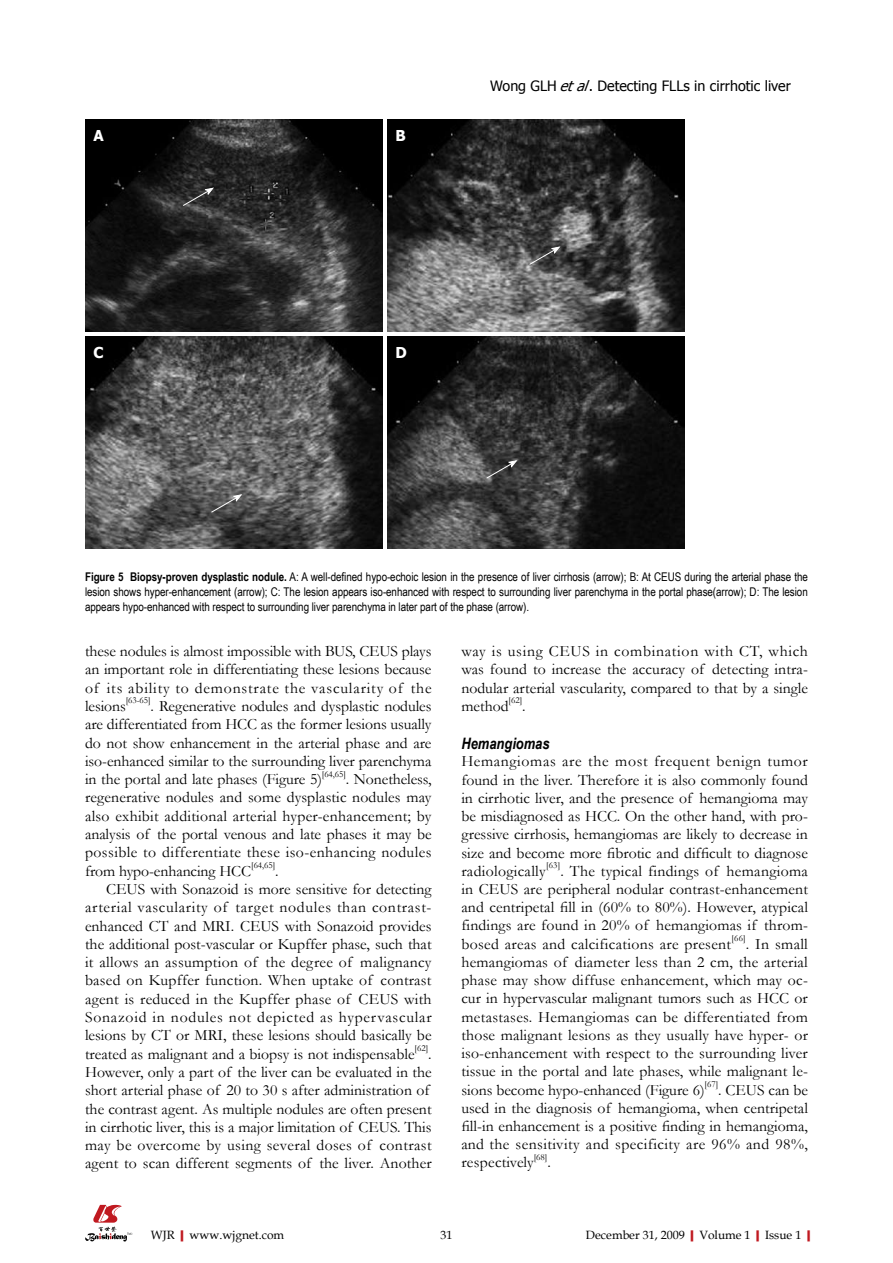
<style>
.page{position:relative;width:893px;height:1263px;background:#fff}
.page>*{position:absolute;margin:0;border:0;box-sizing:border-box;transform-origin:0 0}
.t1{font:15.75px/18.3px "Garamond";color:#000;text-align:justify}
.t2{font:15.75px "Garamond";letter-spacing:.045em;color:#000}
.t3{font:15.75px "Garamond";letter-spacing:.02em;color:#000}
.t4{font:15.75px "Garamond";letter-spacing:.05em;color:#000}
.t5{font:italic 700 15.75px "Arial Narrow";color:#000}
.t6{font:700 15px "Tahoma";color:#fff}
.t7{font:14.25px "Tahoma";color:#000}
.t8{font:12px/15px "Arial Narrow";letter-spacing:-.005em;color:#000;text-align:justify}
.t9{font:12px "Book Antiqua";color:#000}
.t10{font:9.15px "Garamond";letter-spacing:-.005em;color:#000}
.s1{font-style:italic}
.s2{font-weight:700}
.s3{font-weight:700;color:#c01920}
</style>
<div class="page">
<img style="left:387px;top:336px;width:298px;height:212px">
<img style="left:85px;top:336px;width:298px;height:212px">
<svg style="left:211px;top:494px;width:31px;height:19px"></svg>
<svg style="left:486px;top:460px;width:31px;height:19px"></svg>
<img style="left:387px;top:119px;width:298px;height:212px">
<svg style="left:529px;top:246px;width:31px;height:19px"></svg>
<img style="left:85px;top:119px;width:298px;height:212px">
<svg style="left:183px;top:188px;width:30px;height:18px"></svg>
<svg style="left:85px;top:1205px;width:48px;height:36px"></svg>
<p class="t6" style="left:94px;top:125px;width:12px">A</p>
<p class="t6" style="left:396px;top:125px;width:12px">B</p>
<p class="t6" style="left:94px;top:342px;width:12px">C</p>
<p class="t6" style="left:396px;top:342px;width:13px">D</p>
<p class="t7" style="left:490px;top:77px;width:302px">Wong GLH <span class="s1">etal</span>. Detecting FLLs in cirrhotic liver</p>
<p class="t8" style="left:85px;top:568px;width:724px"><span class="s2">Figure 5 Biopsy-proven dysplastic nodule.</span> A: A well-defined hypo-echoic lesion in the presence of liver cirrhosis (arrow); B: At CEUS during the arterial phase the lesion shows hyper-enhancement (arrow); C: The lesion appears iso-enhanced with respect to surrounding liver parenchyma in the portal phase(arrow); D: The lesion appears hypo-enhanced with respect to surrounding liver parenchyma in later part of the phase (arrow).</p>
<p class="t1" style="left:85px;top:641px;width:348px">these nodules is almost impossible with BUS, CEUS plays an important role in differentiating these lesions because of its ability to demonstrate the vascularity of the lesions</p>
<p class="t10" style="left:126px;top:694px;width:26px">[63-65]</p>
<p class="t1" style="left:85px;top:696px;width:348px;text-indent:66px">. Regenerative nodules and dysplastic nodules are differentiated from HCC as the former lesions usually do not show enhancement in the arterial phase and are iso-enhanced similar to the surrounding liver parenchyma in the portal and late phases (Figure 5)</p>
<p class="t10" style="left:322px;top:767px;width:25px">[64,65]</p>
<p class="t1" style="left:85px;top:770px;width:348px;text-indent:261px">. Nonetheless, regenerative nodules and some dysplastic nodules may also exhibit additional arterial hyper-enhancement; by analysis of the portal venous and late phases it may be possible to differentiate these iso-enhancing nodules from hypo-enhancing HCC</p>
<p class="t10" style="left:251px;top:859px;width:25px">[64,65]</p>
<p class="t1" style="left:275px;top:861px;width:5px">.</p>
<p class="t1" style="left:106px;top:879px;width:327px">CEUS with Sonazoid is more sensitive for detecting</p>
<p class="t2" style="left:85px;top:897px;width:348px">arterial vascularity of target nodules than contrast-</p>
<p class="t1" style="left:85px;top:916px;width:348px">enhanced CT and MRI. CEUS with Sonazoid provides</p>
<p class="t1" style="left:85px;top:934px;width:348px">the additional post-vascular or Kupffer phase, such that</p>
<p class="t3" style="left:85px;top:952px;width:348px">it allows an assumption of the degree of malignancy</p>
<p class="t1" style="left:85px;top:971px;width:348px">based on Kupffer function. When uptake of contrast</p>
<p class="t1" style="left:85px;top:989px;width:348px">agent is reduced in the Kupffer phase of CEUS with</p>
<p class="t4" style="left:85px;top:1006px;width:348px">Sonazoid in nodules not depicted as hypervascular</p>
<p class="t1" style="left:85px;top:1026px;width:348px">lesions by CT or MRI, these lesions should basically be</p>
<p class="t1" style="left:85px;top:1044px;width:331px">treated as malignant and a biopsy is not indispensable</p>
<p class="t10" style="left:415px;top:1042px;width:15px">[62]</p>
<p class="t1" style="left:85px;top:1044px;width:348px;text-align:left;text-indent:343px">.<br>However, only a part of the liver can be evaluated in the short arterial phase of 20 to 30 s after administration of the contrast agent. As multiple nodules are often present in cirrhotic liver, this is a major limitation of CEUS. This may be overcome by using several doses of contrast agent to scan different segments of the liver. Another</p>
<p class="t1" style="left:461px;top:641px;width:348px">way is using CEUS in combination with CT, which was found to increase the accuracy of detecting intra&shy;nodular arterial vascularity, compared to that by a single method</p>
<p class="t10" style="left:509px;top:694px;width:15px">[62]</p>
<p class="t1" style="left:522px;top:696px;width:5px">.</p>
<p class="t5" style="left:461px;top:731px;width:90px">Hemangiomas</p>
<p class="t1" style="left:461px;top:752px;width:348px">Hemangiomas are the most frequent benign tumor found in the liver. Therefore it is also commonly found in cirrhotic liver, and the presence of hemangioma may be misdiagnosed as HCC. On the other hand, with pro&shy;gressive cirrhosis, hemangiomas are likely to decrease in size and become more fibrotic and difficult to diagnose radiologically</p>
<p class="t10" style="left:546px;top:859px;width:16px">[63]</p>
<p class="t1" style="left:461px;top:861px;width:348px;text-indent:99px">. The typical findings of hemangioma in CEUS are peripheral nodular contrast-enhancement and centripetal fill in (60% to 80%). However, atypical findings are found in 20% of hemangiomas if throm&shy;bosed areas and calcifications are present</p>
<p class="t10" style="left:732px;top:932px;width:16px">[66]</p>
<p class="t1" style="left:461px;top:934px;width:348px;text-indent:285px">. In small hemangiomas of diameter less than 2 cm, the arterial phase may show diffuse enhancement, which may oc&shy;cur in hypervascular malignant tumors such as HCC or metastases. Hemangiomas can be differentiated from those malignant lesions as they usually have hyper- or iso-enhancement with respect to the surrounding liver tissue in the portal and late phases, while malignant le&shy;sions become hypo-enhanced (Figure 6)</p>
<p class="t10" style="left:705px;top:1078px;width:15px">[67]</p>
<p class="t1" style="left:461px;top:1080px;width:348px;text-indent:257px">. CEUS can be used in the diagnosis of hemangioma, when centripetal fill-in enhancement is a positive finding in hemangioma, and the sensitivity and specificity are 96% and 98%, respectively</p>
<p class="t10" style="left:534px;top:1151px;width:15px">[68]</p>
<p class="t1" style="left:547px;top:1153px;width:5px">.</p>
<p class="t9" style="left:151px;top:1226px;width:135px">WJR<span class="s3">|</span>www.wjgnet.com</p>
<p class="t9" style="left:440px;top:1226px;width:13px">31</p>
<p class="t9" style="left:586px;top:1226px;width:231px">December 31, 2009<span class="s3">|</span>Volume 1<span class="s3">|</span>Issue 1<span class="s3">|</span></p>
</div>
